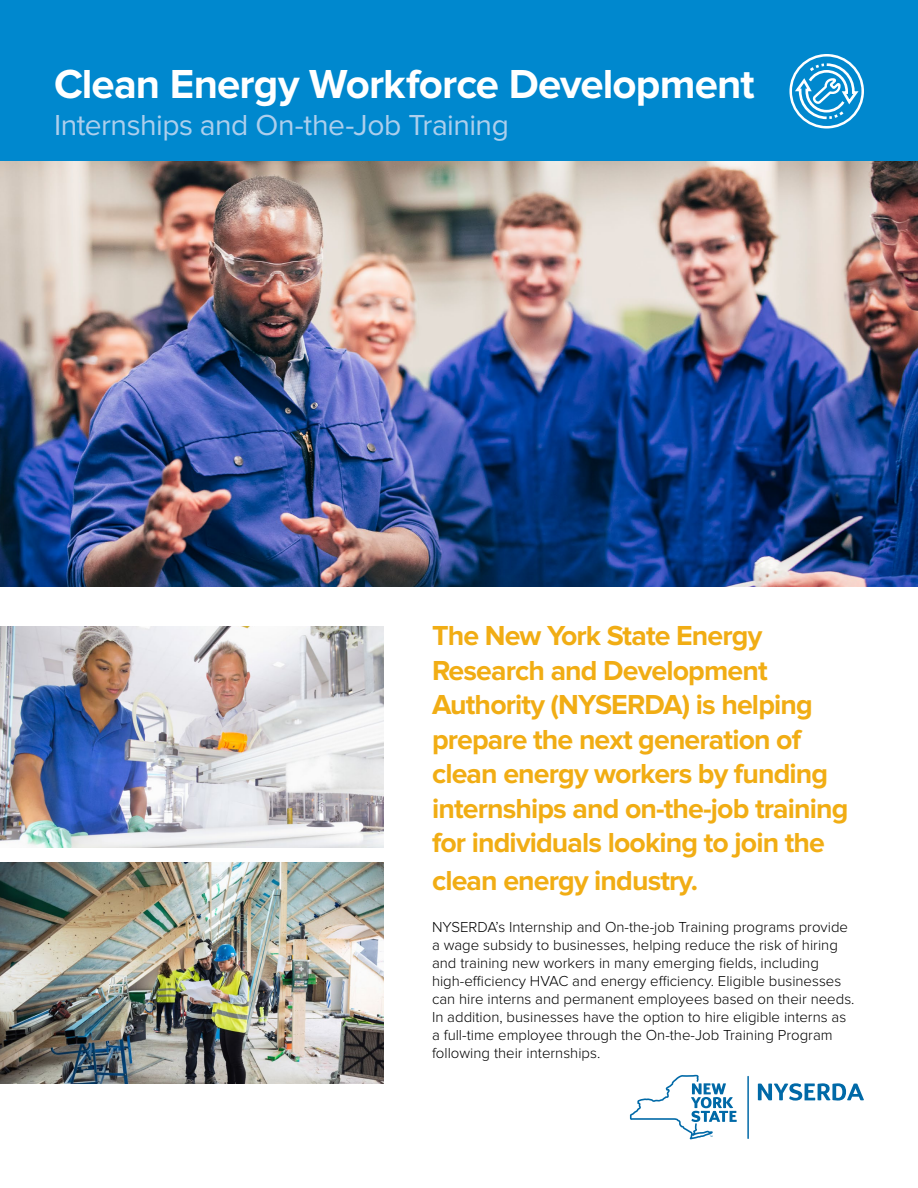
<style>
.page{position:relative;width:918px;height:1188px;background:#fff}
.page>*{position:absolute;margin:0;border:0;box-sizing:border-box;transform-origin:0 0}
.t1{font:700 42px "Proxima Nova";letter-spacing:-.02em;color:#fff}
.t2{font:30px "Proxima Nova";letter-spacing:-.015em;color:#adcfed}
.Headline{font:700 28.5px/34.5px "Proxima Nova";letter-spacing:-.03em;color:#f1ad14}
.Body{font:300 15px/18px "Proxima Nova";color:#000}
</style>
<div class="page">
<img style="left:0;top:862px;width:383px;height:222px">
<img style="left:0;top:160px;width:918px;height:427px">
<img style="left:0;top:626px;width:383px;height:222px">
<div style="left:0;top:0;width:918px;height:160px;background:#0088ce"></div>
<svg style="left:789px;top:54px;width:75px;height:75px"></svg>
<svg style="left:630px;top:1075px;width:107px;height:64px"></svg>
<svg style="left:758px;top:1083px;width:106px;height:18px"></svg>
<hr style="left:747px;top:1076px;width:2px;height:63px;background:#0069a7">
<p class="t1" style="left:54px;top:59px;width:702px">Clean Energy Workforce Development</p>
<p class="t2" style="left:54px;top:108px;width:456px">Internships and On-the-Job Training</p>
<p class="Headline" style="left:432px;top:619px;width:418px">The New York State Energy<br>Research and Development<br>Authority (NYSERDA) is helping prepare the next generation of clean energy workers by funding internships and on-the-job training for individuals looking to join the</p>
<p class="Headline" style="left:432px;top:864px;width:268px">clean energy industry.</p>
<p class="Body" style="left:432px;top:918px;width:424px">NYSERDA’s Internship and On-the-job Training programs provide a wage subsidy to businesses, helping reduce the risk of hiring and training new workers in many emerging fields, including high-efficiency HVAC and energy efficiency. Eligible businesses can hire interns and permanent employees based on their needs.<br>In addition, businesses have the option to hire eligible interns as a full-time employee through the On-the-Job Training Program following their internships.</p>
</div>
